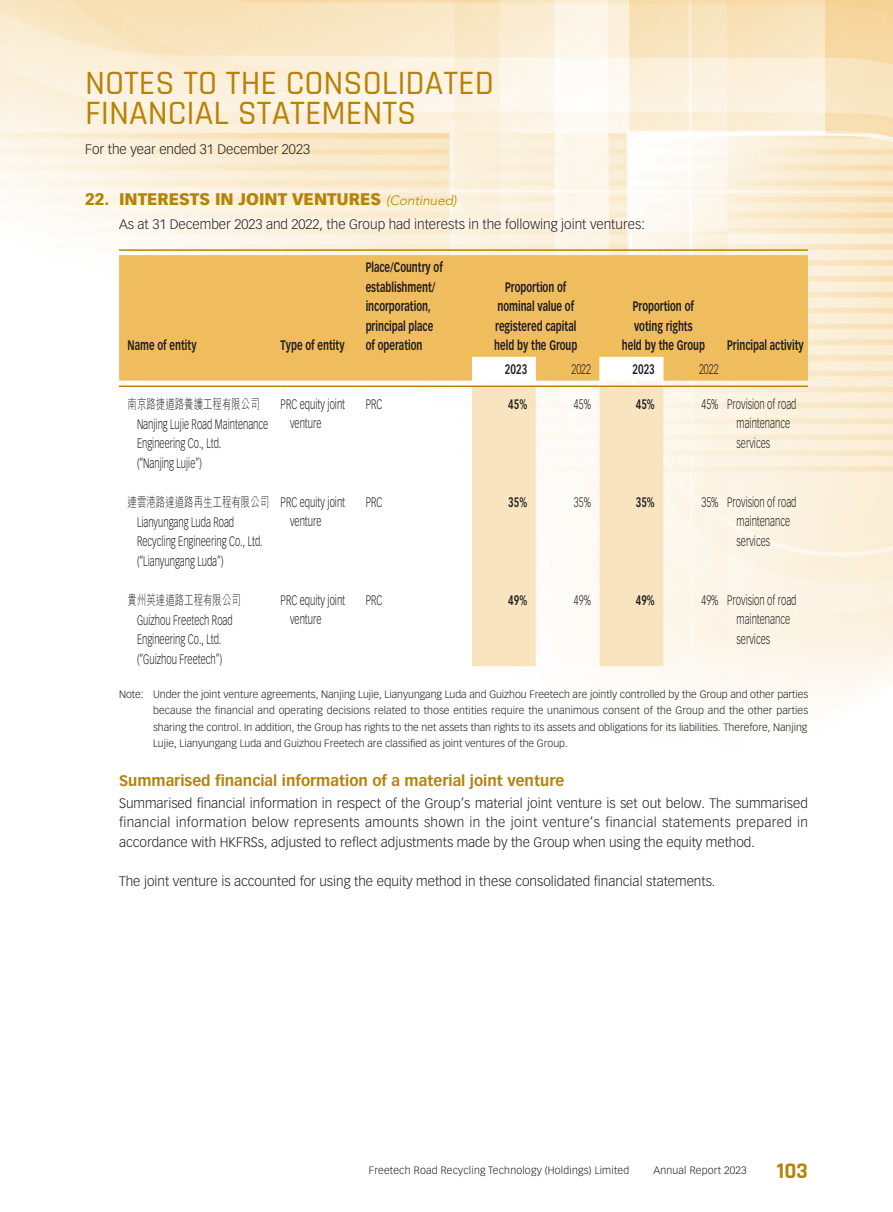
<style>
.page{position:relative;width:893px;height:1212px;background:#fff}
.page>*{position:absolute;margin:0;border:0;box-sizing:border-box;transform-origin:0 0}
.t1{font:500 34.5px/30px "Rajdhani";color:#b68308}
.t2{font:700 22.5px "Rajdhani";color:#b68308}
._01_H1{font:900 16.5px "Vectora LT Std";color:#b68308}
._02_H2{font:700 15px "Vectora LT Std";color:#b68308}
._00_txt{font:300 13.5px/19.5px "Vectora LT Std";color:#231f20;text-align:justify}
._50_Table_txt{font:300 13.5px/19.5px "Vectora LT Std";color:#231f20;scale:.7 1}
._50_Table_txt-2{font:700 13.5px "Vectora LT Std";color:#231f20;scale:.7 1}
._06_Notes{font:300 10.5px/16.5px "Vectora LT Std";letter-spacing:.02em;color:#231f20;text-align:justify}
.s1{font-family:"Avenir LT Std";font-weight:300;font-style:italic;font-size:13.5px}
.s2{font-family:"M Hei HK"}
</style>
<div class="page">
<img style="left:0;top:0;width:893px;height:700px">
<div style="left:119px;top:255px;width:689px;height:126px;background:#f0bd5e"></div>
<svg style="left:472px;top:357px;width:191px;height:24px"></svg>
<svg style="left:472px;top:387px;width:191px;height:279px;fill:#f8e5c0"></svg>
<hr style="left:119px;top:249px;width:162px;height:2px;background:#b68308">
<hr style="left:281px;top:249px;width:85px;height:2px;background:#b68308">
<hr style="left:366px;top:249px;width:106px;height:2px;background:#b68308">
<hr style="left:472px;top:249px;width:191px;height:2px;background:#b68308">
<hr style="left:663px;top:249px;width:64px;height:2px;background:#b68308">
<hr style="left:727px;top:249px;width:81px;height:2px;background:#b68308">
<hr style="left:119px;top:385px;width:162px;height:2px;background:#b68308">
<hr style="left:281px;top:385px;width:85px;height:2px;background:#b68308">
<hr style="left:366px;top:385px;width:106px;height:2px;background:#b68308">
<hr style="left:472px;top:385px;width:64px;height:2px;background:#b68308">
<hr style="left:536px;top:385px;width:64px;height:2px;background:#b68308">
<hr style="left:600px;top:385px;width:63px;height:2px;background:#b68308">
<hr style="left:663px;top:385px;width:64px;height:2px;background:#b68308">
<hr style="left:727px;top:385px;width:81px;height:2px;background:#b68308">
<h1 class="t1" style="left:85px;top:69px;width:410px">NOTES TO THE CONSOLIDATED<br>FINANCIAL STATEMENTS</h1>
<p class="_00_txt" style="left:85px;top:139px;width:226px">For the year ended 31 December 2023</p>
<p class="_01_H1" style="left:85px;top:189px;width:373px">22. INTERESTS IN JOINT VENTURES <span class="s1">(Continued)</span></p>
<p class="_00_txt" style="left:119px;top:214px;width:527px">As at 31 December 2023 and 2022, the Group had interests in the following joint ventures:</p>
<p class="_50_Table_txt-2" style="left:128px;top:337px;width:100px">Name of entity</p>
<p class="_50_Table_txt-2" style="left:281px;top:337px;width:93px">Type of entity</p>
<p class="_50_Table_txt-2" style="left:366px;top:259px;width:112px">Place/Country of</p>
<p class="_50_Table_txt-2" style="left:366px;top:279px;width:101px">establishment/</p>
<p class="_50_Table_txt-2" style="left:366px;top:298px;width:95px">incorporation,</p>
<p class="_50_Table_txt-2" style="left:366px;top:318px;width:98px">principal place</p>
<p class="_50_Table_txt-2" style="left:366px;top:337px;width:83px">of operation</p>
<p class="_50_Table_txt-2" style="left:505px;top:279px;width:89px">Proportion of</p>
<p class="_50_Table_txt-2" style="left:497px;top:298px;width:111px">nominal value of</p>
<p class="_50_Table_txt-2" style="left:495px;top:318px;width:117px">registered capital</p>
<p class="_50_Table_txt-2" style="left:494px;top:337px;width:120px">held by the Group</p>
<p class="_50_Table_txt-2" style="left:633px;top:298px;width:89px">Proportion of</p>
<p class="_50_Table_txt-2" style="left:634px;top:318px;width:85px">voting rights</p>
<p class="_50_Table_txt-2" style="left:622px;top:337px;width:120px">held by the Group</p>
<p class="_50_Table_txt-2" style="left:727px;top:337px;width:111px">Principal activity</p>
<p class="_50_Table_txt-2" style="left:505px;top:361px;width:33px">2023</p>
<p class="_50_Table_txt" style="left:571px;top:360px;width:30px">2022</p>
<p class="_50_Table_txt-2" style="left:632px;top:361px;width:33px">2023</p>
<p class="_50_Table_txt" style="left:699px;top:360px;width:30px">2022</p>
<p class="_50_Table_txt" style="left:137px;top:395px;width:189px;text-indent:-9px"><span class="s2">南京路捷道路養護工程有限公司<br></span>Nanjing Lujie Road Maintenance<br>Engineering Co., Ltd.<br>(“Nanjing Lujie”)</p>
<p class="_50_Table_txt" style="left:290px;top:394px;width:80px;text-indent:-9px">PRC equity joint venture</p>
<p class="_50_Table_txt" style="left:366px;top:394px;width:26px">PRC</p>
<p class="_50_Table_txt-2" style="left:508px;top:396px;width:29px">45%</p>
<p class="_50_Table_txt" style="left:574px;top:394px;width:26px">45%</p>
<p class="_50_Table_txt-2" style="left:636px;top:396px;width:29px">45%</p>
<p class="_50_Table_txt" style="left:701px;top:394px;width:26px">45%</p>
<p class="_50_Table_txt" style="left:737px;top:394px;width:87px;text-indent:-9px">Provision of road maintenance services</p>
<p class="_50_Table_txt" style="left:137px;top:493px;width:190px;text-indent:-9px"><span class="s2">連雲港路達道路再生工程有限公司<br></span>Lianyungang Luda Road<br>Recycling Engineering Co., Ltd. (“Lianyungang Luda”)</p>
<p class="_50_Table_txt" style="left:290px;top:492px;width:80px;text-indent:-9px">PRC equity joint venture</p>
<p class="_50_Table_txt" style="left:366px;top:492px;width:26px">PRC</p>
<p class="_50_Table_txt-2" style="left:508px;top:494px;width:29px">35%</p>
<p class="_50_Table_txt" style="left:574px;top:492px;width:26px">35%</p>
<p class="_50_Table_txt-2" style="left:636px;top:494px;width:29px">35%</p>
<p class="_50_Table_txt" style="left:701px;top:492px;width:26px">35%</p>
<p class="_50_Table_txt" style="left:737px;top:492px;width:87px;text-indent:-9px">Provision of road maintenance services</p>
<p class="_50_Table_txt" style="left:137px;top:591px;width:150px;text-indent:-9px"><span class="s2">貴州英達道路工程有限公司<br></span>Guizhou Freetech Road<br>Engineering Co., Ltd. (“Guizhou Freetech”)</p>
<p class="_50_Table_txt" style="left:290px;top:590px;width:80px;text-indent:-9px">PRC equity joint venture</p>
<p class="_50_Table_txt" style="left:366px;top:590px;width:26px">PRC</p>
<p class="_50_Table_txt-2" style="left:508px;top:592px;width:29px">49%</p>
<p class="_50_Table_txt" style="left:574px;top:590px;width:26px">49%</p>
<p class="_50_Table_txt-2" style="left:636px;top:592px;width:29px">49%</p>
<p class="_50_Table_txt" style="left:701px;top:590px;width:26px">49%</p>
<p class="_50_Table_txt" style="left:737px;top:590px;width:87px;text-indent:-9px">Provision of road maintenance services</p>
<p class="_06_Notes" style="left:153px;top:686px;width:657px;text-indent:-34px">Note: Under the joint venture agreements, Nanjing Lujie, Lianyungang Luda and Guizhou Freetech are jointly controlled by the Group and other parties because the financial and operating decisions related to those entities require the unanimous consent of the Group and the other parties sharing the control. In addition, the Group has rights to the net assets than rights to its assets and obligations for its liabilities. Therefore, Nanjing Lujie, Lianyungang Luda and Guizhou Freetech are classified as joint ventures of the Group.</p>
<p class="_02_H2" style="left:119px;top:772px;width:447px">Summarised financial information of a material joint venture</p>
<p class="_00_txt" style="left:119px;top:793px;width:690px">Summarised financial information in respect of the Group’s material joint venture is set out below. The summarised financial information below represents amounts shown in the joint venture’s financial statements prepared in accordance with HKFRSs, adjusted to reflect adjustments made by the Group when using the equity method.</p>
<p class="_00_txt" style="left:119px;top:871px;width:598px">The joint venture is accounted for using the equity method in these consolidated financial statements.</p>
<p class="_06_Notes" style="left:369px;top:1162px;width:262px">Freetech Road Recycling Technology (Holdings) Limited</p>
<p class="_06_Notes" style="left:653px;top:1162px;width:95px">Annual Report 2023</p>
<h2 class="t2" style="left:777px;top:1157px;width:33px">103</h2>
</div>
